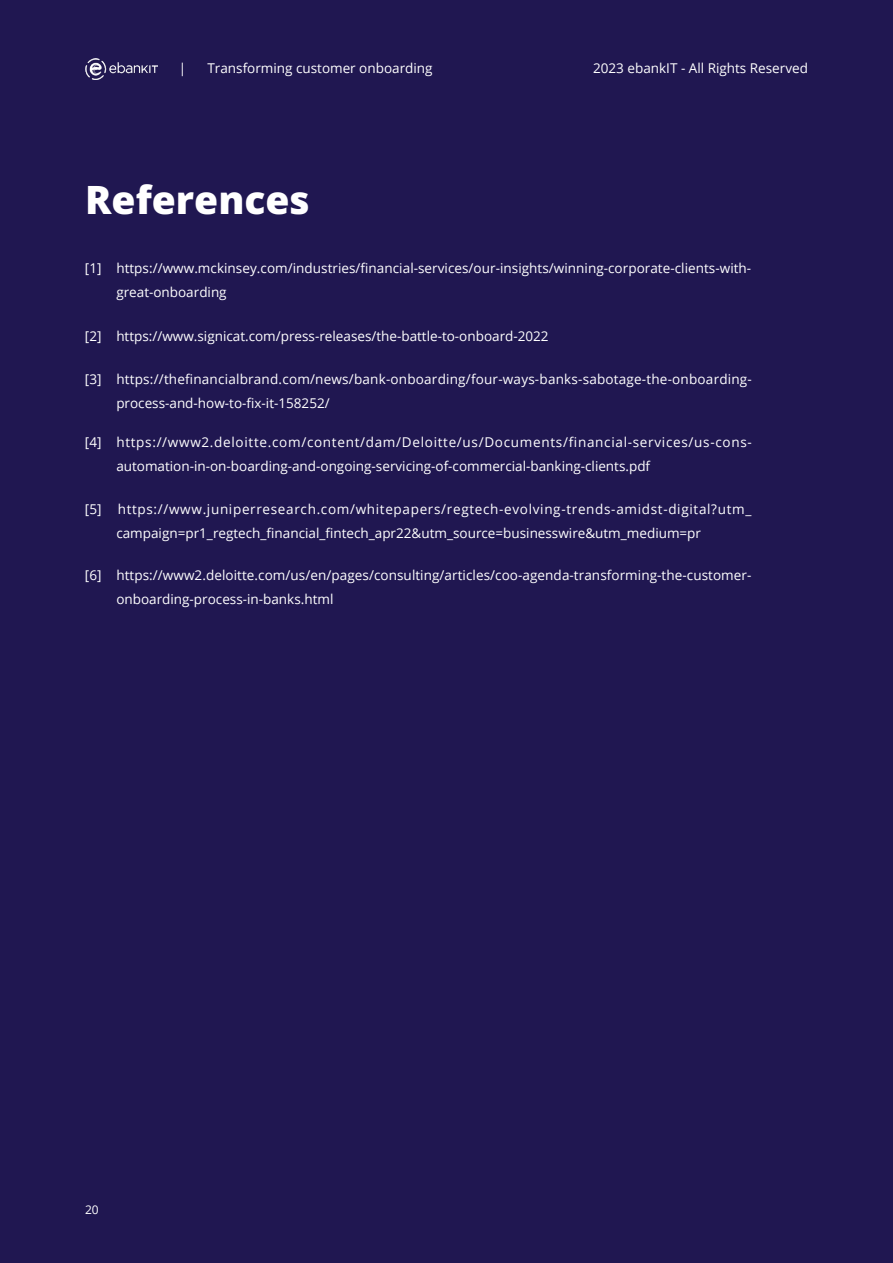
<style>
.page{position:relative;width:893px;height:1263px;background:#201751}
.page>*{position:absolute;margin:0;border:0;box-sizing:border-box;transform-origin:0 0}
._01_-_Title_-_report{font:800 39px "Open Sans";color:#fff}
._04_-_Body_of_text_-_report{font:13.5px/24px "Open Sans";letter-spacing:.005em;color:#fff}
._04_-_Body_of_text_-_report-2{font:13.5px/24px "Open Sans";letter-spacing:.05em;color:#fff}
.t1{font:12px "Open Sans";color:#fff}
</style>
<div class="page">
<img style="left:85px;top:59px;width:72px;height:21px">
<p class="_04_-_Body_of_text_-_report" style="left:179px;top:56px;width:9px">|</p>
<p class="_04_-_Body_of_text_-_report" style="left:207px;top:56px;width:227px">Transforming customer onboarding</p>
<p class="_04_-_Body_of_text_-_report" style="left:593px;top:56px;width:216px">2023 ebankIT - All Rights Reserved</p>
<p class="_01_-_Title_-_report" style="left:85px;top:173px;width:226px">References</p>
<p class="_04_-_Body_of_text_-_report" style="left:85px;top:256px;width:18px">[1]</p>
<p class="_04_-_Body_of_text_-_report" style="left:116px;top:256px;width:636px">https://www.mckinsey.com/industries/financial-services/our-insights/winning-corporate-clients-with&shy;great-onboarding</p>
<p class="_04_-_Body_of_text_-_report" style="left:85px;top:324px;width:18px">[2]</p>
<p class="_04_-_Body_of_text_-_report" style="left:116px;top:324px;width:434px">https://www.signicat.com/press-releases/the-battle-to-onboard-2022</p>
<p class="_04_-_Body_of_text_-_report" style="left:116px;top:367px;width:637px">https://thefinancialbrand.com/news/bank-onboarding/four-ways-banks-sabotage-the-onboarding&shy;process-and-how-to-fix-it-158252/</p>
<p class="_04_-_Body_of_text_-_report" style="left:85px;top:366px;width:18px">[3]</p>
<p class="_04_-_Body_of_text_-_report" style="left:85px;top:430px;width:18px">[4]</p>
<p class="_04_-_Body_of_text_-_report-2" style="left:116px;top:430px;width:637px">https://www2.deloitte.com/content/dam/Deloitte/us/Documents/financial-services/us-cons&shy;automation-in-on-boarding-and-ongoing-servicing-of-commercial-banking-clients.pdf</p>
<p class="_04_-_Body_of_text_-_report" style="left:85px;top:497px;width:18px">[5]</p>
<p class="_04_-_Body_of_text_-_report-2" style="left:116px;top:497px;width:637px">https://www.juniperresearch.com/whitepapers/regtech-evolving-trends-amidst-digital?utm_ campaign=pr1_regtech_financial_fintech_apr22&amp;utm_source=businesswire&amp;utm_medium=pr</p>
<p class="_04_-_Body_of_text_-_report" style="left:85px;top:562px;width:18px">[6]</p>
<p class="_04_-_Body_of_text_-_report" style="left:116px;top:562px;width:637px">https://www2.deloitte.com/us/en/pages/consulting/articles/coo-agenda-transforming-the-customer&shy;onboarding-process-in-banks.html</p>
<p class="t1" style="left:85px;top:1201px;width:15px">20</p>
</div>
